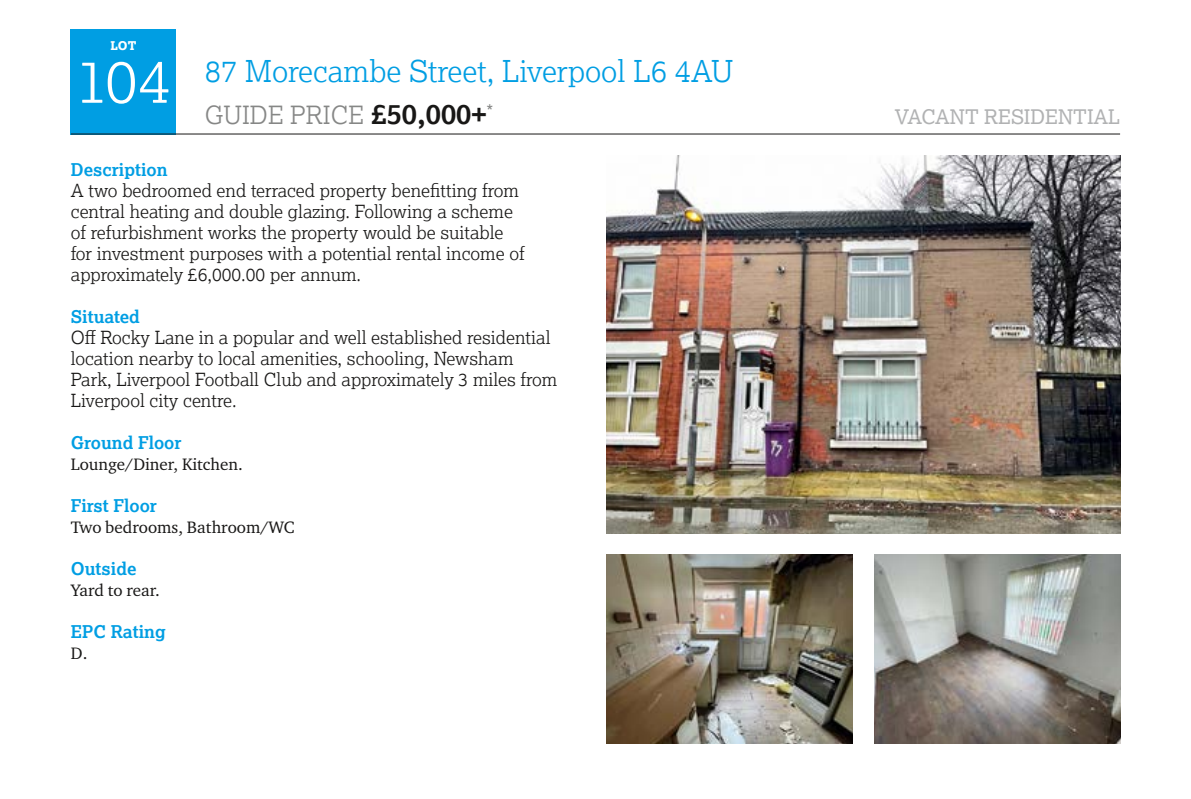
<style>
.page{position:relative;width:1191px;height:799px;background:#fff}
.page>*{position:absolute;margin:0;border:0;box-sizing:border-box;transform-origin:0 0}
.t1{font:300 60px "Lexia";color:#fff}
.t2{font:300 30px "Lexia";color:#009ee3}
.t3{font:300 25px "Lexia";color:#868786}
.t4{font:20px "Lexia";color:#b1b2b3}
.t5{font:300 18px/21px "Lexia";color:#181716}
.t6{font:18px "Lexia";color:#868786}
.t7{font:700 17.6px "Lexia";color:#009ee3}
.t8{font:17px "Charter ITC Pro";color:#181716}
.t9{font:800 12px "Lexia";color:#fff}
.s1{font-weight:700;font-size:28px;color:#181716}
</style>
<div class="page">
<div style="left:71px;top:29px;width:105px;height:105px;background:#009ee3"></div>
<hr style="left:71px;top:134px;width:1049px;height:1px;background:#181716">
<img style="left:607px;top:554px;width:245px;height:189px">
<img style="left:874px;top:554px;width:246px;height:189px">
<img style="left:607px;top:155px;width:513px;height:378px">
<p class="t9" style="left:110px;top:38px;width:28px">LOT</p>
<h1 class="t1" style="left:76px;top:43px;width:96px">104</h1>
<h2 class="t2" style="left:205px;top:52px;width:530px">87 Morecambe Street, Liverpool L6 4AU</h2>
<h3 class="t3" style="left:205px;top:99px;width:283px">GUIDE PRICE <span class="s1">£50,000+</span></h3>
<p class="t4" style="left:895px;top:104px;width:227px">VACANT RESIDENTIAL</p>
<p class="t6" style="left:486px;top:100px;width:8px">*</p>
<p class="t7" style="left:71px;top:159px;width:98px">Description</p>
<p class="t5" style="left:71px;top:180px;width:455px">A two bedroomed end terraced property benefitting from central heating and double glazing. Following a scheme of refurbishment works the property would be suitable for investment purposes with a potential rental income of approximately £6,000.00 per annum.</p>
<p class="t7" style="left:71px;top:306px;width:71px">Situated</p>
<p class="t5" style="left:71px;top:327px;width:488px">Off Rocky Lane in a popular and well established residential location nearby to local amenities, schooling, Newsham Park, Liverpool Football Club and approximately 3 miles from Liverpool city centre.</p>
<p class="t7" style="left:71px;top:432px;width:112px">Ground Floor</p>
<p class="t8" style="left:71px;top:454px;width:173px">Lounge/Diner, Kitchen.</p>
<p class="t7" style="left:71px;top:495px;width:88px">First Floor</p>
<p class="t8" style="left:71px;top:517px;width:225px">Two bedrooms, Bathroom/WC</p>
<p class="t7" style="left:71px;top:558px;width:67px">Outside</p>
<p class="t8" style="left:71px;top:580px;width:91px">Yard to rear.</p>
<p class="t7" style="left:71px;top:621px;width:96px">EPC Rating</p>
<p class="t8" style="left:71px;top:643px;width:18px">D.</p>
</div>
